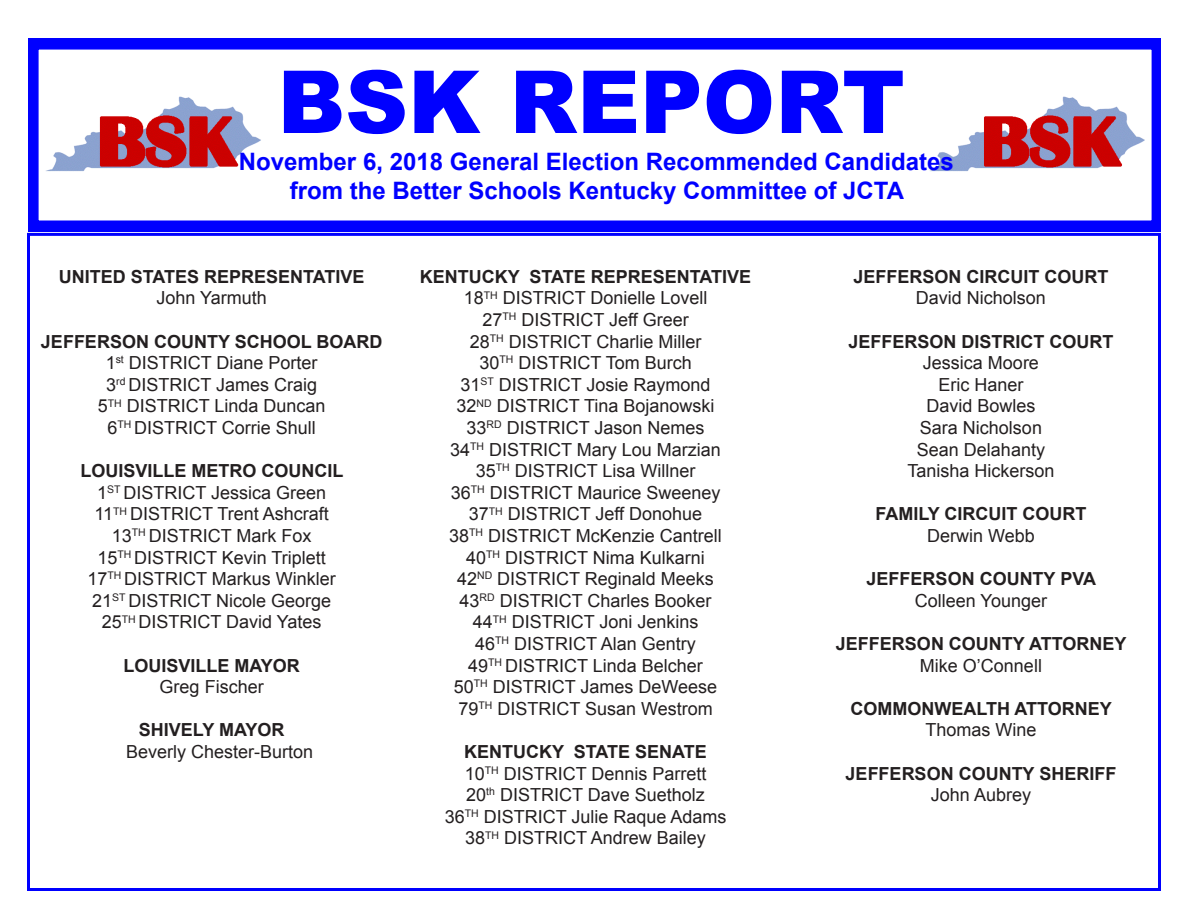
<style>
.page{position:relative;width:1188px;height:918px;background:#fff}
.page>*{position:absolute;margin:0;border:0;box-sizing:border-box;transform-origin:0 0}
.t1{font:900 87px "Arial";color:#00f}
.t2{font:700 24px "Arial";color:#00f}
.t3{font:18px/21.6px "Arial";color:#231f20;text-align:center}
.t4{font:700 18px/21.6px "Arial";color:#231f20;text-align:center}
.s1{font-weight:700}
.s2{font-weight:400}
</style>
<div class="page">
<div style="left:28px;top:38px;width:1133px;height:193px;background:#00f"></div>
<div style="left:37px;top:48px;width:1116px;height:174px;background:#fff;border:2px solid #00f"></div>
<img style="left:46px;top:96px;width:215px;height:76px">
<img style="left:930px;top:96px;width:215px;height:76px">
<p class="t1" style="left:278px;top:39px;width:629px">BSK REPORT</p>
<p class="t2" style="left:239px;top:146px;width:716px">November 6, 2018 General Election Recommended Candidates</p>
<p class="t2" style="left:290px;top:175px;width:616px">from the Better Schools Kentucky Committee of JCTA</p>
<p class="t4" style="left:59px;top:266px;width:307px">UNITED STATES REPRESENTATIVE</p>
<p class="t3" style="left:156px;top:288px;width:112px">John Yarmuth</p>
<p class="t3" style="left:41px;top:331px;width:343px"><span class="s1">JEFFERSON COUNTY SCHOOL BOARD<br></span>1<sup>st</sup> DISTRICT Diane Porter<br>3<sup>rd</sup> DISTRICT James Craig</p>
<p class="t3" style="left:98px;top:396px;width:229px">5<sup>TH</sup> DISTRICT Linda Duncan<br>6<sup>TH</sup> DISTRICT Corrie Shull</p>
<p class="t3" style="left:80px;top:460px;width:265px"><span class="s1">LOUISVILLE METRO COUNCIL<br></span>1<sup>ST</sup> DISTRICT Jessica Green<br>11<sup>TH</sup> DISTRICT Trent Ashcraft</p>
<p class="t3" style="left:97px;top:525px;width:230px">13<sup>TH</sup> DISTRICT Mark Fox<br>15<sup>TH</sup> DISTRICT Kevin Triplett</p>
<p class="t3" style="left:87px;top:568px;width:250px">17<sup>TH</sup> DISTRICT Markus Winkler</p>
<p class="t3" style="left:92px;top:590px;width:240px">21<sup>ST</sup> DISTRICT Nicole George<br>25<sup>TH</sup> DISTRICT David Yates</p>
<p class="t4" style="left:123px;top:655px;width:178px">LOUISVILLE MAYOR</p>
<p class="t3" style="left:160px;top:676px;width:106px">Greg Fischer</p>
<p class="t4" style="left:139px;top:720px;width:147px">SHIVELY MAYOR</p>
<p class="t3" style="left:126px;top:741px;width:189px">Beverly Chester-Burton</p>
<p class="t3" style="left:420px;top:266px;width:333px"><span class="s1">KENTUCKY STATE REPRESENTATIVE<br></span>18<sup>TH</sup> DISTRICT Donielle Lovell<br>27<sup>TH</sup> DISTRICT Jeff Greer<br>28<sup>TH</sup> DISTRICT Charlie Miller<br>30<sup>TH</sup> DISTRICT Tom Burch<br>31<sup>ST</sup> DISTRICT Josie Raymond</p>
<p class="t3" style="left:457px;top:396px;width:259px">32<sup>ND</sup> DISTRICT Tina Bojanowski<br>33<sup>RD</sup> DISTRICT Jason Nemes</p>
<p class="t3" style="left:450px;top:439px;width:272px">34<sup>TH</sup> DISTRICT Mary Lou Marzian</p>
<p class="t3" style="left:451px;top:460px;width:271px">35<sup>TH</sup> DISTRICT Lisa Willner<br>36<sup>TH</sup> DISTRICT Maurice Sweeney<br>37<sup>TH</sup> DISTRICT Jeff Donohue</p>
<p class="t3" style="left:449px;top:525px;width:274px">38<sup>TH</sup> DISTRICT McKenzie Cantrell<br>40<sup>TH</sup> DISTRICT Nima Kulkarni</p>
<p class="t3" style="left:457px;top:568px;width:258px">42<sup>ND</sup> DISTRICT Reginald Meeks</p>
<p class="t3" style="left:454px;top:590px;width:265px">43<sup>RD</sup> DISTRICT Charles Booker<br>44<sup>TH</sup> DISTRICT Joni Jenkins<br>46<sup>TH</sup> DISTRICT Alan Gentry<br>49<sup>TH</sup> DISTRICT Linda Belcher<br>50<sup>TH</sup> DISTRICT James DeWeese<br>79<sup>TH</sup> DISTRICT Susan Westrom</p>
<p class="t3" style="left:445px;top:741px;width:283px"><span class="s1">KENTUCKY STATE SENATE<br></span>10<sup>TH</sup> DISTRICT Dennis Parrett<br>20<sup>th</sup> DISTRICT Dave Suetholz<br>36<sup>TH</sup> DISTRICT Julie Raque Adams</p>
<p class="t3" style="left:465px;top:828px;width:242px">38<sup>TH</sup> DISTRICT Andrew Bailey</p>
<p class="t4" style="left:853px;top:266px;width:257px">JEFFERSON CIRCUIT COURT<br><span class="s2">David Nicholson</span></p>
<p class="t4" style="left:848px;top:331px;width:267px">JEFFERSON DISTRICT COURT<br><span class="s2">Jessica Moore</span></p>
<p class="t3" style="left:938px;top:374px;width:87px">Eric Haner</p>
<p class="t3" style="left:926px;top:396px;width:111px">David Bowles</p>
<p class="t3" style="left:907px;top:417px;width:149px">Sara Nicholson<br>Sean Delahanty<br>Tanisha Hickerson</p>
<p class="t4" style="left:875px;top:504px;width:213px">FAMILY CIRCUIT COURT<br><span class="s2">Derwin Webb</span></p>
<p class="t4" style="left:867px;top:569px;width:231px">JEFFERSON COUNTY PVA<br><span class="s2">Colleen Younger</span></p>
<p class="t4" style="left:836px;top:634px;width:292px">JEFFERSON COUNTY ATTORNEY</p>
<p class="t3" style="left:920px;top:655px;width:124px">Mike O’Connell</p>
<p class="t4" style="left:851px;top:698px;width:263px">COMMONWEALTH ATTORNEY<br><span class="s2">Thomas Wine</span></p>
<p class="t4" style="left:846px;top:763px;width:272px">JEFFERSON COUNTY SHERIFF</p>
<p class="t3" style="left:931px;top:784px;width:102px">John Aubrey</p>
</div>
